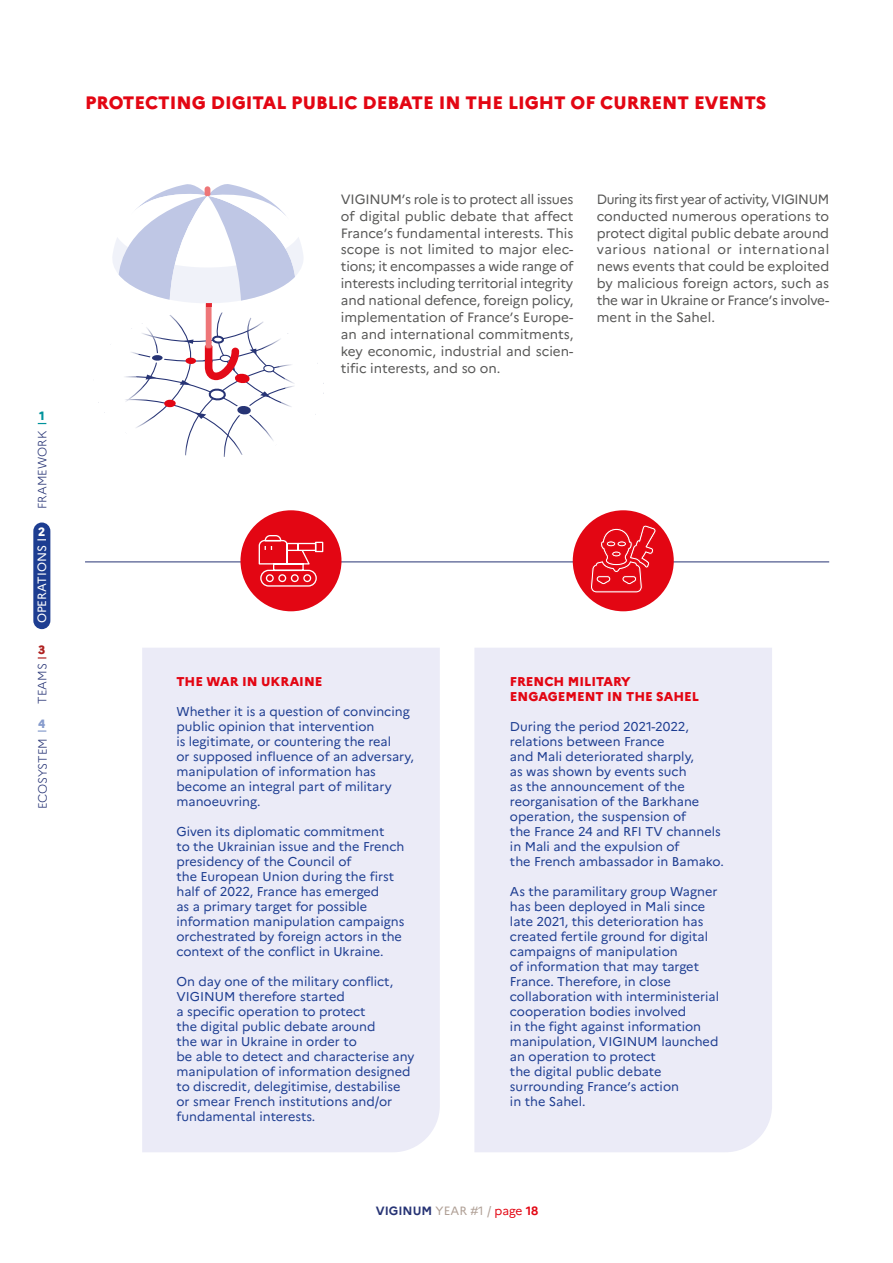
<style>
.page{position:relative;width:893px;height:1263px;background:#fff}
.page>*{position:absolute;margin:0;border:0;box-sizing:border-box;transform-origin:0 0}
.t1{font:800 18px "Marianne";color:#e30613}
.t2{font:13.5px/17px "Marianne";color:#575756;text-align:justify}
.t3{font:13.5px/17px "Marianne";color:#575756;text-align:justify;scale:.96 1}
.t4{font:12.75px/15px "Marianne";color:#1d3d91}
.t5{font:800 12.75px/15px "Marianne";color:#e30613}
.t6{font:300 12px "Marianne";color:#273475}
.t7{font:700 12px "Marianne";color:#273475}
.t8{font:12px "Marianne";color:#fff}
.t9{font:800 12px "Marianne";color:#00939c}
.t10{font:800 12px "Marianne";color:#fff}
.t11{font:800 12px "Marianne";color:#af201f}
.t12{font:800 12px "Marianne";color:#879ccd}
.s1{font-weight:400;color:#b0a096}
.s2{font-weight:400;color:#e30613}
.s3{color:#e30613}
</style>
<div class="page">
<div style="left:142px;top:648px;width:298px;height:504px;background:#ebebf7"></div>
<div style="left:474px;top:648px;width:298px;height:504px;background:#ebebf7"></div>
<svg style="left:98px;top:184px;width:226px;height:273px"></svg>
<hr style="left:85px;top:561px;width:744px;height:1px;background:#273475">
<div style="left:240px;top:510px;width:101px;height:101px;background:#e30613;border-radius:50%"></div>
<svg style="left:258px;top:535px;width:66px;height:52px"></svg>
<div style="left:573px;top:510px;width:101px;height:101px;background:#e30613;border-radius:50%"></div>
<svg style="left:590px;top:525px;width:66px;height:68px"></svg>
<div style="left:33px;top:522px;width:17px;height:107px;background:#1d3d91;border-radius:9px"></div>
<svg style="left:38px;top:730px;width:8px;height:2px"></svg>
<p class="t9" style="left:39px;top:408px;width:7px">1</p>
<p class="t6" style="left:35px;top:509px;width:80px;rotate:-90deg">FRAMEWORK</p>
<p class="t10" style="left:38px;top:525px;width:9px">2</p>
<p class="t8" style="left:35px;top:623px;width:80px;rotate:-90deg">OPERATIONS</p>
<p class="t11" style="left:38px;top:643px;width:9px">3</p>
<p class="t6" style="left:35px;top:704px;width:42px;rotate:-90deg">TEAMS</p>
<p class="t12" style="left:38px;top:716px;width:9px">4</p>
<p class="t6" style="left:35px;top:809px;width:72px;rotate:-90deg">ECOSYSTEM</p>
<h1 class="t1" style="left:85px;top:92px;width:683px">PROTECTING DIGITAL PUBLIC DEBATE IN THE LIGHT OF CURRENT EVENTS</h1>
<p class="t2" style="left:341px;top:190px;width:234px">VIGINUM’s role is to protect all issues of digital public debate that affect France’s fundamental interests. This scope is not limited to major elec&shy;tions; it encompasses a wide range of interests including territorial integrity and national defence, foreign policy, implementation of France’s Europe&shy;an and international commitments, key economic, industrial and scien&shy;tific interests, and so on.</p>
<p class="t3" style="left:597px;top:190px;width:244px">During its first year of activity, VIGINUM conducted numerous operations to protect digital public debate around various national or international news events that could be exploited by malicious foreign actors, such as the war in Ukraine or France’s involve&shy;ment in the Sahel.</p>
<p class="t5" style="left:176px;top:674px;width:147px">THE WAR IN UKRAINE</p>
<p class="t4" style="left:176px;top:704px;width:239px">Whether it is a question of convincing public opinion that intervention<br>is legitimate, or countering the real<br>or supposed influence of an adversary, manipulation of information has become an integral part of military manoeuvring.</p>
<p class="t4" style="left:176px;top:824px;width:230px">Given its diplomatic commitment<br>to the Ukrainian issue and the French presidency of the Council of<br>the European Union during the first half of 2022, France has emerged<br>as a primary target for possible information manipulation campaigns orchestrated by foreign actors in the context of the conflict in Ukraine.</p>
<p class="t4" style="left:176px;top:974px;width:240px">On day one of the military conflict, VIGINUM therefore started<br>a specific operation to protect<br>the digital public debate around<br>the war in Ukraine in order to<br>be able to detect and characterise any manipulation of information designed to discredit, delegitimise, destabilise or smear French institutions and/or fundamental interests.</p>
<p class="t5" style="left:510px;top:674px;width:190px">FRENCH MILITARY<br>ENGAGEMENT IN THE SAHEL</p>
<p class="t4" style="left:510px;top:719px;width:215px">During the period 2021-2022, relations between France<br>and Mali deteriorated sharply,<br>as was shown by events such<br>as the announcement of the reorganisation of the Barkhane operation, the suspension of<br>the France 24 and RFI TV channels in Mali and the expulsion of<br>the French ambassador in Bamako.</p>
<p class="t4" style="left:510px;top:884px;width:211px">As the paramilitary group Wagner has been deployed in Mali since late 2021, this deterioration has created fertile ground for digital campaigns of manipulation<br>of information that may target<br>France. Therefore, in close collaboration with interministerial cooperation bodies involved<br>in the fight against information manipulation, VIGINUM launched an operation to protect<br>the digital public debate surrounding France’s action<br>in the Sahel.</p>
<p class="t7" style="left:376px;top:1203px;width:164px">VIGINUM <span class="s1">YEAR #1 /</span> <span class="s2">page</span> <span class="s3">18</span></p>
</div>
